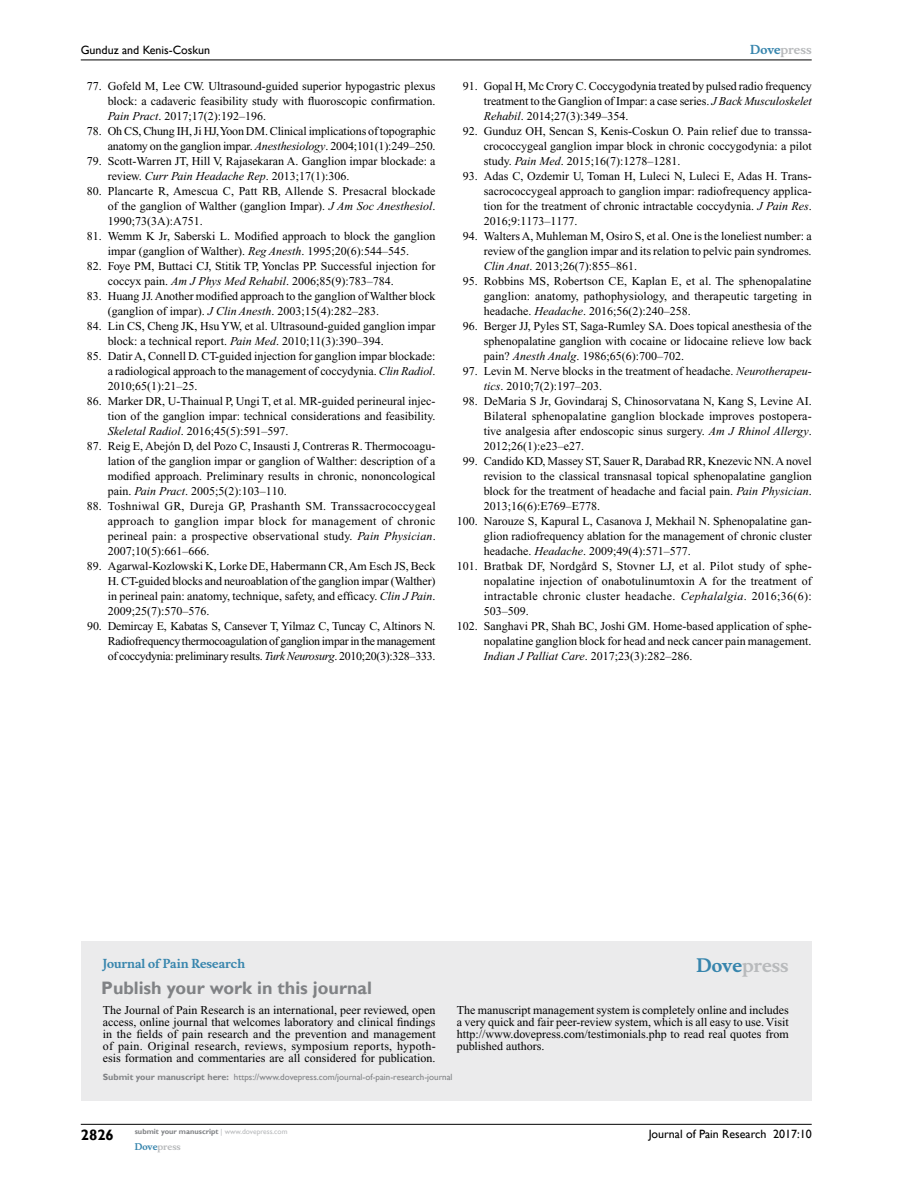
<style>
.page{position:relative;width:918px;height:1188px;background:#fff}
.page>*{position:absolute;margin:0;border:0;box-sizing:border-box;transform-origin:0 0}
.t1{font:700 18px "Gill Sans";color:#808285}
.t2{font:700 18px "Musee";color:#b8babc}
.t3{font:700 15px "Gill Sans";color:#000}
.t4{font:12px/15px "Times New Roman";color:#000;text-align:justify}
.t5{font:12px "Times New Roman";letter-spacing:.03em;color:#000}
.t6{font:12px "Gill Sans";color:#000}
.t7{font:700 12px "Musee";color:#3785ad}
.t8{font:700 12px "Musee";color:#b8babc}
.t9{font:9px "Gill Sans";color:#808285}
.t10{font:700 9px "Musee";color:#b8babc}
.t11{font:700 7.5px "Gill Sans";color:#808285}
.s1{font-style:italic}
.s2{color:#3785ad}
.s3{font-weight:700}
.s4{font-weight:400;color:#b8babc}
</style>
<div class="page">
<div style="left:81px;top:941px;width:731px;height:159px;background:#ebebec"></div>
<hr style="left:81px;top:1124px;width:731px;height:1px;background:#000">
<hr style="left:81px;top:60px;width:731px;height:1px;background:#000">
<p class="t6" style="left:81px;top:43px;width:131px">Gunduz and Kenis-Coskun</p>
<p class="t4" style="left:108px;top:79px;width:329px;text-indent:-21px">77. Gofeld M, Lee CW. Ultrasound-guided superior hypogastric plexus block: a cadaveric feasibility study with fluoroscopic confirmation.<br><span class="s1">Pain Pract</span>. 2017;17(2):192–196.</p>
<p class="t4" style="left:87px;top:124px;width:350px;text-align:right">78. Oh CS, Chung IH, Ji HJ, Yoon DM. Clinical implications of topographic anatomy on the ganglion impar. <span class="s1">Anesthesiology</span>. 2004;101(1):249–250.</p>
<p class="t4" style="left:108px;top:154px;width:329px;text-indent:-21px">79. Scott-Warren JT, Hill V, Rajasekaran A. Ganglion impar blockade: a review. <span class="s1">Curr Pain Headache Rep</span>. 2013;17(1):306.</p>
<p class="t4" style="left:108px;top:184px;width:329px;text-indent:-21px">80. Plancarte R, Amescua C, Patt RB, Allende S. Presacral blockade of the ganglion of Walther (ganglion Impar). <span class="s1">J Am Soc Anesthesiol</span>.<br>1990;73(3A):A751.</p>
<p class="t4" style="left:87px;top:229px;width:350px;text-align:center">81. Wemm K Jr, Saberski L. Modified approach to block the ganglion impar (ganglion of Walther). <span class="s1">Reg Anesth</span>. 1995;20(6):544–545.</p>
<p class="t4" style="left:108px;top:259px;width:329px;text-indent:-21px">82. Foye PM, Buttaci CJ, Stitik TP, Yonclas PP. Successful injection for coccyx pain. <span class="s1">Am J Phys Med Rehabil</span>. 2006;85(9):783–784.</p>
<p class="t4" style="left:108px;top:289px;width:329px;text-indent:-21px">83. Huang JJ. Another modified approach to the ganglion of Walther block (ganglion of impar). <span class="s1">J Clin Anesth</span>. 2003;15(4):282–283.</p>
<p class="t4" style="left:108px;top:319px;width:329px;text-indent:-21px">84. Lin CS, Cheng JK, Hsu YW, et al. Ultrasound-guided ganglion impar block: a technical report. <span class="s1">Pain Med</span>. 2010;11(3):390–394.</p>
<p class="t4" style="left:108px;top:349px;width:329px;text-indent:-21px">85. Datir A, Connell D. CT-guided injection for ganglion impar blockade: a radiological approach to the management of coccydynia. <span class="s1">Clin Radiol</span>.<br>2010;65(1):21–25.</p>
<p class="t4" style="left:108px;top:394px;width:329px;text-indent:-21px">86. Marker DR, U-Thainual P, Ungi T, et al. MR-guided perineural injec&shy;tion of the ganglion impar: technical considerations and feasibility.<br><span class="s1">Skeletal Radiol</span>. 2016;45(5):591–597.</p>
<p class="t4" style="left:108px;top:439px;width:329px;text-indent:-21px">87. Reig E, Abejón D, del Pozo C, Insausti J, Contreras R. Thermocoagu&shy;lation of the ganglion impar or ganglion of Walther: description of a modified approach. Preliminary results in chronic, nononcological pain. <span class="s1">Pain Pract</span>. 2005;5(2):103–110.</p>
<p class="t4" style="left:108px;top:499px;width:329px;text-indent:-21px">88. Toshniwal GR, Dureja GP, Prashanth SM. Transsacrococcygeal approach to ganglion impar block for management of chronic perineal pain: a prospective observational study. <span class="s1">Pain Physician</span>.<br>2007;10(5):661–666.</p>
<p class="t4" style="left:108px;top:559px;width:329px;text-indent:-21px">89. Agarwal-Kozlowski K, Lorke DE, Habermann CR, Am Esch JS, Beck H. CT-guided blocks and neuroablation of the ganglion impar (Walther) in perineal pain: anatomy, technique, safety, and efficacy. <span class="s1">Clin J Pain</span>.<br>2009;25(7):570–576.</p>
<p class="t4" style="left:108px;top:619px;width:329px;text-indent:-20px">90. Demircay E, Kabatas S, Cansever T, Yilmaz C, Tuncay C, Altinors N.<br>Radiofrequency thermocoagulation of ganglion impar in the management of coccydynia: preliminary results. <span class="s1">Turk Neurosurg</span>. 2010;20(3):328–333.</p>
<p class="t8" style="left:750px;top:43px;width:63px"><span class="s2">Dove</span>press</p>
<p class="t4" style="left:484px;top:79px;width:330px;text-indent:-21px">91. Gopal H, Mc Crory C. Coccygodynia treated by pulsed radio frequency treatment to the Ganglion of Impar: a case series. <span class="s1">J Back Musculoskelet Rehabil</span>. 2014;27(3):349–354.</p>
<p class="t4" style="left:484px;top:124px;width:329px;text-indent:-21px">92. Gunduz OH, Sencan S, Kenis-Coskun O. Pain relief due to transsa&shy;crococcygeal ganglion impar block in chronic coccygodynia: a pilot study. <span class="s1">Pain Med</span>. 2015;16(7):1278–1281.</p>
<p class="t4" style="left:484px;top:169px;width:329px;text-indent:-21px">93. Adas C, Ozdemir U, Toman H, Luleci N, Luleci E, Adas H. Trans&shy;sacrococcygeal approach to ganglion impar: radiofrequency applica&shy;tion for the treatment of chronic intractable coccydynia. <span class="s1">J Pain Res</span>.<br>2016;9:1173–1177.</p>
<p class="t4" style="left:484px;top:229px;width:329px;text-indent:-21px">94. Walters A, Muhleman M, Osiro S, et al. One is the loneliest number: a review of the ganglion impar and its relation to pelvic pain syndromes.<br><span class="s1">Clin Anat</span>. 2013;26(7):855–861.</p>
<p class="t4" style="left:484px;top:274px;width:329px;text-indent:-21px">95. Robbins MS, Robertson CE, Kaplan E, et al. The sphenopalatine ganglion: anatomy, pathophysiology, and therapeutic targeting in headache. <span class="s1">Headache</span>. 2016;56(2):240–258.</p>
<p class="t4" style="left:484px;top:319px;width:329px;text-indent:-21px">96. Berger JJ, Pyles ST, Saga-Rumley SA. Does topical anesthesia of the sphenopalatine ganglion with cocaine or lidocaine relieve low back pain? <span class="s1">Anesth Analg</span>. 1986;65(6):700–702.</p>
<p class="t4" style="left:484px;top:364px;width:329px;text-indent:-21px">97. Levin M. Nerve blocks in the treatment of headache. <span class="s1">Neurotherapeu&shy;tics</span>. 2010;7(2):197–203.</p>
<p class="t4" style="left:484px;top:394px;width:329px;text-indent:-21px">98. DeMaria S Jr, Govindaraj S, Chinosorvatana N, Kang S, Levine AI.<br>Bilateral sphenopalatine ganglion blockade improves postopera&shy;tive analgesia after endoscopic sinus surgery. <span class="s1">Am J Rhinol Allergy</span>.<br>2012;26(1):e23–e27.</p>
<p class="t4" style="left:463px;top:454px;width:350px">99. Candido KD, Massey ST, Sauer R, Darabad RR, Knezevic NN. A novel</p>
<p class="t4" style="left:484px;top:469px;width:329px">revision to the classical transnasal topical sphenopalatine ganglion</p>
<p class="t4" style="left:484px;top:484px;width:329px">block for the treatment of headache and facial pain. <span class="s1">Pain Physician</span>.</p>
<p class="t4" style="left:484px;top:499px;width:118px">2013;16(6):E769–E778.</p>
<p class="t4" style="left:457px;top:514px;width:356px">100. Narouze S, Kapural L, Casanova J, Mekhail N. Sphenopalatine gan-</p>
<p class="t4" style="left:484px;top:529px;width:329px">glion radiofrequency ablation for the management of chronic cluster</p>
<p class="t4" style="left:484px;top:544px;width:208px">headache. <span class="s1">Headache</span>. 2009;49(4):571–577.</p>
<p class="t4" style="left:457px;top:559px;width:356px">101. Bratbak DF, Nordgård S, Stovner LJ, et al. Pilot study of sphe-</p>
<p class="t4" style="left:484px;top:574px;width:329px">nopalatine injection of onabotulinumtoxin A for the treatment of</p>
<p class="t5" style="left:484px;top:590px;width:330px">intractable chronic cluster headache. <span class="s1">Cephalalgia</span>. 2016;36(6):</p>
<p class="t4" style="left:484px;top:604px;width:46px">503–509.</p>
<p class="t4" style="left:457px;top:619px;width:356px">102. Sanghavi PR, Shah BC, Joshi GM. Home-based application of sphe-</p>
<p class="t4" style="left:484px;top:634px;width:329px">nopalatine ganglion block for head and neck cancer pain management.</p>
<p class="t4" style="left:484px;top:649px;width:210px"><span class="s1">Indian J Palliat Care</span>. 2017;23(3):282–286.</p>
<p class="t7" style="left:103px;top:956px;width:144px">Journal of Pain Research</p>
<h1 class="t1" style="left:101px;top:977px;width:272px">Publish your work in this journal</h1>
<h1 class="t2" style="left:697px;top:955px;width:94px"><span class="s2">Dove</span>press</h1>
<p class="t4" style="left:103px;top:1004px;width:335px;line-height:12px">The Journal of Pain Research is an international, peer reviewed, open access, online journal that welcomes laboratory and clinical findings in the fields of pain research and the prevention and management of pain. Original research, reviews, symposium reports, hypoth&shy;esis formation and commentaries are all considered for publication.</p>
<p class="t4" style="left:457px;top:1004px;width:334px;line-height:12px">The manuscript management system is completely online and includes a very quick and fair peer-review system, which is all easy to use. Visit http://www.dovepress.com/testimonials.php to read real quotes from published authors.</p>
<p class="t9" style="left:103px;top:1072px;width:351px"><span class="s3">Submit your manuscript here:</span> https://www.dovepress.com/journal-of-pain-research-journal</p>
<p class="t3" style="left:81px;top:1126px;width:35px">2826</p>
<p class="t11" style="left:135px;top:1127px;width:154px">submit your manuscript <span class="s4">| www.dovepress.com</span></p>
<p class="t10" style="left:135px;top:1141px;width:48px"><span class="s2">Dove</span>press</p>
<p class="t6" style="left:649px;top:1127px;width:164px">Journal of Pain Research 2017:10</p>
</div>
